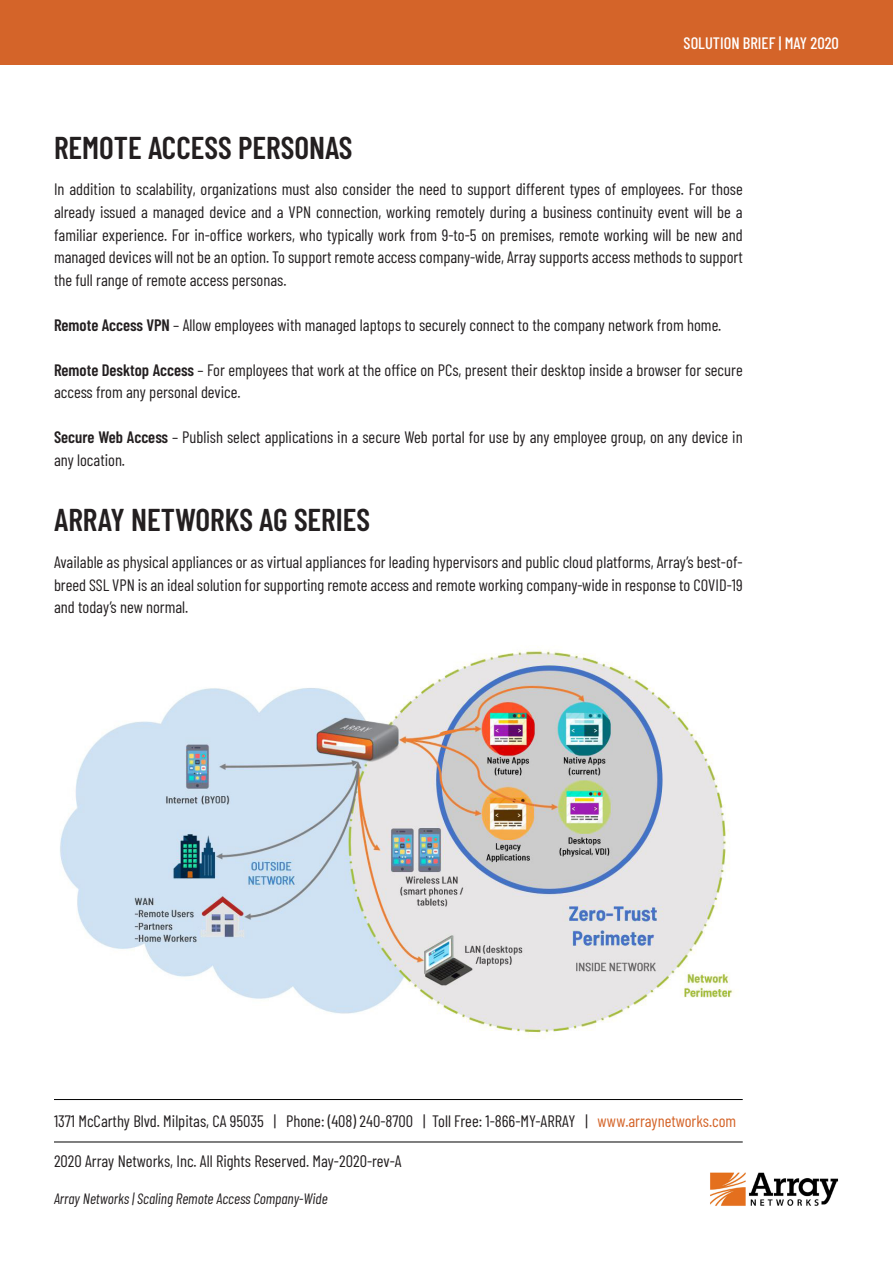
<style>
.page{position:relative;width:893px;height:1263px;background:#fff}
.page>*{position:absolute;margin:0;border:0;box-sizing:border-box;transform-origin:0 0}
.t1{font:600 31.5px "Barlow Condensed";color:#231f20}
.t2{font:16.5px/22.5px "Barlow Condensed";color:#231f20;text-align:justify}
.t3{font:500 16.5px "Barlow Condensed";color:#fff}
.t4{font:italic 15px "Barlow Condensed";color:#231f20}
.s1{font-weight:600}
.s2{color:#d46429}
</style>
<div class="page">
<div style="left:0;top:0;width:893px;height:64px;background:#d46429"></div>
<img style="left:710px;top:1172px;width:129px;height:34px">
<img style="left:60px;top:650px;width:674px;height:387px">
<div style="left:75px;top:634px;width:325px;height:44px;background:#fff"></div>
<hr style="left:54px;top:1099px;width:689px;height:1px;background:#000">
<hr style="left:54px;top:1141px;width:689px;height:1px;background:#000">
<p class="t1" style="left:54px;top:125px;width:300px">REMOTE ACCESS PERSONAS</p>
<p class="t3" style="left:684px;top:31px;width:157px">SOLUTION BRIEF | MAY 2020</p>
<p class="t2" style="left:54px;top:177px;width:690px">In addition to scalability, organizations must also consider the need to support different types of employees. For those already issued a managed device and a VPN connection, working remotely during a business continuity event will be a familiar experience. For in-office workers, who typically work from 9-to-5 on premises, remote working will be new and managed devices will not be an option. To support remote access company-wide, Array supports access methods to support the full range of remote access personas.</p>
<p class="t2" style="left:54px;top:312px;width:669px"><span class="s1">Remote Access VPN</span> – Allow employees with managed laptops to securely connect to the company network from home.</p>
<p class="t2" style="left:54px;top:357px;width:690px"><span class="s1">Remote Desktop Access</span> – For employees that work at the office on PCs, present their desktop inside a browser for secure access from any personal device.</p>
<p class="t2" style="left:54px;top:425px;width:690px"><span class="s1">Secure Web Access</span> – Publish select applications in a secure Web portal for use by any employee group, on any device in any location.</p>
<p class="t1" style="left:54px;top:497px;width:318px">ARRAY NETWORKS AG SERIES</p>
<p class="t2" style="left:54px;top:550px;width:690px">Available as physical appliances or as virtual appliances for leading hypervisors and public cloud platforms, Array’s best-of&shy;breed SSL VPN is an ideal solution for supporting remote access and remote working company-wide in response to COVID-19 and today’s new normal.</p>
<p class="t2" style="left:54px;top:1108px;width:684px">1371 McCarthy Blvd. Milpitas, CA 95035 | Phone: (408) 240-8700 | Toll Free: 1-866-MY-ARRAY | <span class="s2">www.arraynetworks.com</span></p>
<p class="t2" style="left:54px;top:1148px;width:349px">2020 Array Networks, Inc. All Rights Reserved. May-2020-rev-A</p>
<p class="t4" style="left:54px;top:1188px;width:275px">Array Networks | Scaling Remote Access Company-Wide</p>
</div>
